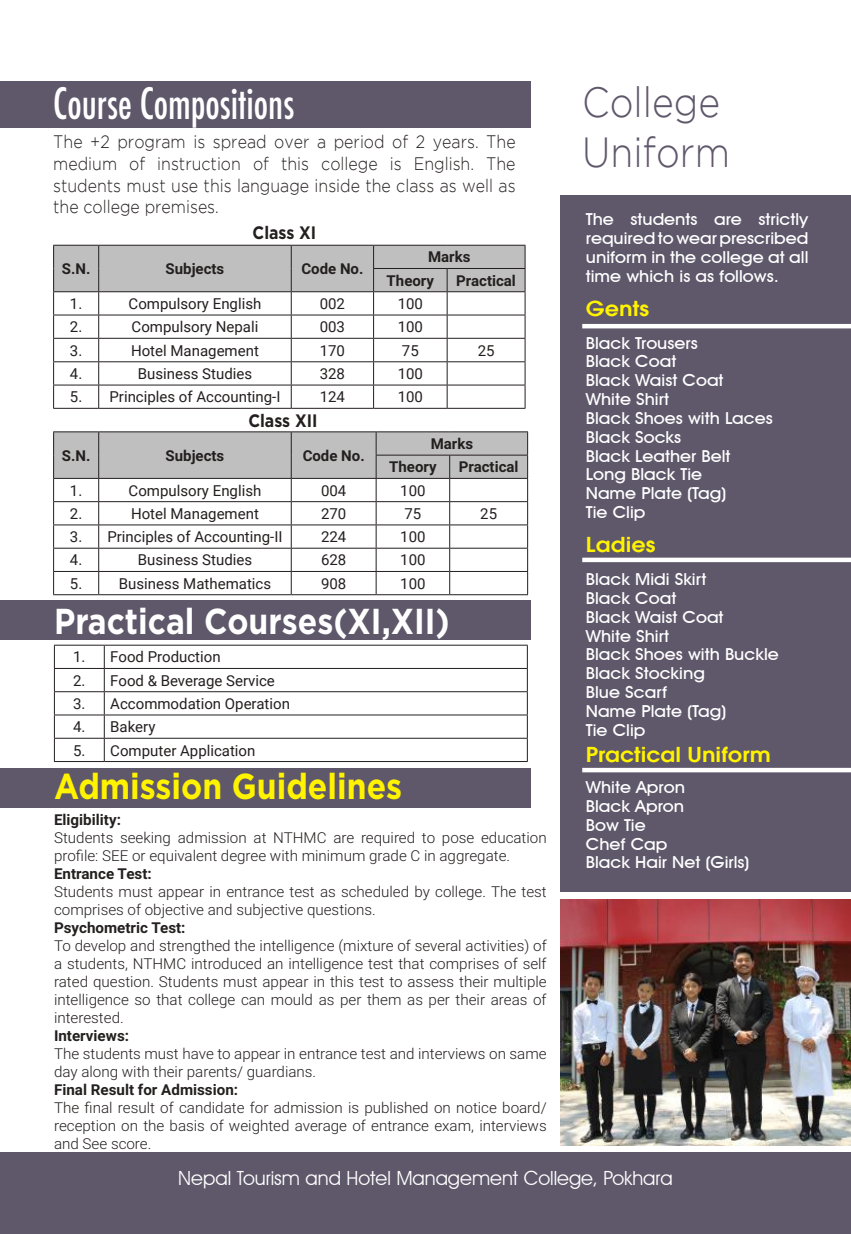
<style>
.page{position:relative;width:851px;height:1234px;background:#fff}
.page>*{position:absolute;margin:0;border:0;box-sizing:border-box;transform-origin:0 0}
.t1{font:500 condensed 42px "Futura";color:#fff;scale:.89 1}
.t2{font:300 42px "Gotham";color:#5f576a;scale:.89 1}
.t3{font:700 36px "Gotham";color:#fff;scale:.89 1}
.t4{font:700 36px "Gotham";color:#fff300;scale:.89 1}
.t5{font:600 22.5px "Avant Gar Got Itc TEE";color:#fff300;scale:1.09 1}
.t6{font:19.5px "Avant Garde IT Cby BT";color:#fff}
.t7{font:300 18px/21.6px "Gotham";color:#241f1f;scale:.89 1}
.t8{font:700 18px "Gotham";color:#241f1f;scale:.89 1}
.t9{font:500 16.5px/18.8px "Avant Garde IT Cby BT";color:#fff;scale:1.09 1}
.t10{font:300 15px/18px "Roboto";color:#241f1f}
.t11{font:15px "Roboto";color:#241f1f}
.t12{font:700 15px/23.2px "Roboto";color:#241f1f}
</style>
<div class="page">
<div style="left:0;top:1152px;width:850px;height:81px;background:#5f576a"></div>
<div style="left:0;top:767px;width:530px;height:40px;background:#5f576a"></div>
<div style="left:0;top:600px;width:530px;height:39px;background:#5f576a"></div>
<div style="left:0;top:81px;width:530px;height:46px;background:#5f576a"></div>
<div style="left:560px;top:195px;width:290px;height:696px;background:#5f576a"></div>
<hr style="left:582px;top:324px;width:268px;height:4px;background:#fff">
<div style="left:582px;top:557px;width:268px;height:5px;background:#fff"></div>
<div style="left:582px;top:767px;width:268px;height:5px;background:#fff"></div>
<img style="left:560px;top:899px;width:290px;height:245px">
<svg style="left:53px;top:245px;width:472px;height:163px"></svg>
<hr style="left:53px;top:408px;width:46px;height:1px;background:#241f1f">
<hr style="left:99px;top:408px;width:192px;height:1px;background:#241f1f">
<hr style="left:291px;top:408px;width:82px;height:1px;background:#241f1f">
<hr style="left:373px;top:408px;width:74px;height:1px;background:#241f1f">
<hr style="left:447px;top:408px;width:78px;height:1px;background:#241f1f">
<hr style="left:53px;top:431px;width:46px;height:1px;background:#241f1f">
<hr style="left:99px;top:431px;width:192px;height:1px;background:#241f1f">
<hr style="left:291px;top:431px;width:85px;height:1px;background:#241f1f">
<hr style="left:376px;top:431px;width:73px;height:1px;background:#241f1f">
<hr style="left:449px;top:431px;width:79px;height:1px;background:#241f1f">
<svg style="left:53px;top:432px;width:475px;height:162px"></svg>
<hr style="left:53px;top:594px;width:46px;height:1px;background:#241f1f">
<hr style="left:99px;top:594px;width:192px;height:1px;background:#241f1f">
<hr style="left:291px;top:594px;width:85px;height:1px;background:#241f1f">
<hr style="left:376px;top:594px;width:73px;height:1px;background:#241f1f">
<hr style="left:449px;top:594px;width:79px;height:1px;background:#241f1f">
<hr style="left:54px;top:644px;width:50px;height:1px;background:#241f1f">
<hr style="left:104px;top:644px;width:423px;height:1px;background:#241f1f">
<hr style="left:54px;top:668px;width:50px;height:1px;background:#241f1f">
<hr style="left:104px;top:668px;width:423px;height:1px;background:#241f1f">
<hr style="left:54px;top:691px;width:50px;height:1px;background:#241f1f">
<hr style="left:104px;top:691px;width:423px;height:1px;background:#241f1f">
<hr style="left:54px;top:714px;width:50px;height:1px;background:#241f1f">
<hr style="left:104px;top:714px;width:423px;height:1px;background:#241f1f">
<hr style="left:54px;top:737px;width:50px;height:1px;background:#241f1f">
<svg style="left:54px;top:645px;width:1px;height:116px"></svg>
<hr style="left:104px;top:737px;width:423px;height:1px;background:#241f1f">
<svg style="left:104px;top:645px;width:1px;height:116px"></svg>
<svg style="left:527px;top:645px;width:1px;height:116px"></svg>
<hr style="left:54px;top:761px;width:50px;height:1px;background:#241f1f">
<hr style="left:104px;top:761px;width:423px;height:1px;background:#241f1f">
<h1 class="t1" style="left:53px;top:76px;width:272px">Course Compositions</h1>
<h1 class="t2" style="left:582px;top:79px;width:156px">College</h1>
<p class="t7" style="left:53px;top:131px;width:521px">The +2 program is spread over a period of 2 years. The medium of instruction of this college is English. The</p>
<h1 class="t2" style="left:582px;top:129px;width:168px">Uniform</h1>
<p class="t7" style="left:53px;top:174px;width:521px">students must use this language inside the class as well as the college premises.</p>
<p class="t8" style="left:252px;top:222px;width:73px">Class XI</p>
<p class="t9" style="left:585px;top:210px;width:206px;text-align:justify">The students are strictly required to wear prescribed uniform in the college at all time which is as follows.</p>
<h3 class="t5" style="left:585px;top:295px;width:60px">Gents</h3>
<p class="t9" style="left:585px;top:333px;width:173px">Black Trousers<br>Black Coat<br>Black Waist Coat<br>White Shirt<br>Black Shoes with Laces<br>Black Socks<br>Black Leather Belt<br>Long Black Tie<br>Name Plate (Tag)<br>Tie Clip</p>
<h3 class="t5" style="left:585px;top:531px;width:66px">Ladies</h3>
<p class="t9" style="left:585px;top:569px;width:178px">Black Midi Skirt<br>Black Coat<br>Black Waist Coat<br>White Shirt<br>Black Shoes with Buckle<br>Black Stocking<br>Blue Scarf<br>Name Plate (Tag)<br>Tie Clip</p>
<h3 class="t5" style="left:585px;top:741px;width:171px">Practical Uniform</h3>
<p class="t9" style="left:585px;top:777px;width:152px">White Apron<br>Black Apron<br>Bow Tie<br>Chef Cap<br>Black Hair Net (Girls)</p>
<p class="t12" style="left:62px;top:256px;width:30px">S.N.</p>
<p class="t12" style="left:166px;top:256px;width:60px">Subjects</p>
<p class="t12" style="left:301px;top:256px;width:64px">Code No.</p>
<p class="t12" style="left:386px;top:245px;width:85px;text-indent:41px">Marks<br>Theory</p>
<p class="t12" style="left:456px;top:268px;width:61px">Practical</p>
<p class="t11" style="left:70px;top:293px;width:14px">1.</p>
<p class="t11" style="left:129px;top:293px;width:134px">Compulsory English</p>
<p class="t11" style="left:320px;top:293px;width:27px">002</p>
<p class="t11" style="left:397px;top:293px;width:27px">100</p>
<p class="t11" style="left:70px;top:316px;width:14px">2.</p>
<p class="t11" style="left:132px;top:316px;width:128px">Compulsory Nepali</p>
<p class="t11" style="left:320px;top:316px;width:27px">003</p>
<p class="t11" style="left:397px;top:316px;width:27px">100</p>
<p class="t11" style="left:70px;top:340px;width:14px">3.</p>
<p class="t11" style="left:131px;top:340px;width:129px">Hotel Management</p>
<p class="t11" style="left:320px;top:340px;width:27px">170</p>
<p class="t11" style="left:402px;top:340px;width:18px">75</p>
<p class="t11" style="left:477px;top:340px;width:18px">25</p>
<p class="t11" style="left:70px;top:363px;width:14px">4.</p>
<p class="t11" style="left:138px;top:363px;width:116px">Business Studies</p>
<p class="t11" style="left:320px;top:363px;width:27px">328</p>
<p class="t11" style="left:397px;top:363px;width:27px">100</p>
<p class="t11" style="left:70px;top:386px;width:212px">5. Principles of Accounting-I</p>
<p class="t11" style="left:320px;top:386px;width:27px">124</p>
<p class="t11" style="left:397px;top:386px;width:27px">100</p>
<p class="t8" style="left:248px;top:409px;width:79px">Class XII</p>
<p class="t12" style="left:62px;top:443px;width:30px">S.N.</p>
<p class="t12" style="left:166px;top:443px;width:60px">Subjects</p>
<p class="t12" style="left:302px;top:443px;width:64px">Code No.</p>
<p class="t12" style="left:389px;top:431px;width:85px;text-indent:41px">Marks<br>Theory</p>
<p class="t12" style="left:458px;top:455px;width:61px">Practical</p>
<p class="t11" style="left:70px;top:479px;width:14px">1.</p>
<p class="t11" style="left:129px;top:479px;width:134px">Compulsory English</p>
<p class="t11" style="left:321px;top:479px;width:27px">004</p>
<p class="t11" style="left:400px;top:479px;width:27px">100</p>
<p class="t11" style="left:70px;top:503px;width:14px">2.</p>
<p class="t11" style="left:131px;top:503px;width:129px">Hotel Management</p>
<p class="t11" style="left:321px;top:503px;width:27px">270</p>
<p class="t11" style="left:404px;top:503px;width:18px">75</p>
<p class="t11" style="left:480px;top:503px;width:18px">25</p>
<p class="t11" style="left:70px;top:526px;width:214px">3. Principles of Accounting-II</p>
<p class="t11" style="left:321px;top:526px;width:27px">224</p>
<p class="t11" style="left:400px;top:526px;width:27px">100</p>
<p class="t11" style="left:70px;top:549px;width:14px">4.</p>
<p class="t11" style="left:138px;top:549px;width:116px">Business Studies</p>
<p class="t11" style="left:321px;top:549px;width:27px">628</p>
<p class="t11" style="left:400px;top:549px;width:27px">100</p>
<p class="t11" style="left:70px;top:572px;width:14px">5.</p>
<p class="t11" style="left:119px;top:572px;width:154px">Business Mathematics</p>
<p class="t11" style="left:321px;top:572px;width:27px">908</p>
<p class="t11" style="left:400px;top:572px;width:27px">100</p>
<h2 class="t3" style="left:54px;top:600px;width:446px">Practical Courses(XI,XII)</h2>
<p class="t11" style="left:73px;top:646px;width:149px">1. Food Production</p>
<p class="t11" style="left:73px;top:669px;width:203px">2. Food &amp; Beverage Service</p>
<p class="t11" style="left:73px;top:693px;width:218px">3. Accommodation Operation</p>
<p class="t11" style="left:73px;top:716px;width:84px">4. Bakery</p>
<p class="t11" style="left:73px;top:739px;width:184px">5. Computer Application</p>
<h2 class="t4" style="left:54px;top:765px;width:392px">Admission Guidelines</h2>
<p class="t12" style="left:54px;top:807px;width:68px">Eligibility:</p>
<p class="t10" style="left:54px;top:827px;width:494px">Students seeking admission at NTHMC are required to pose education profile: SEE or equivalent degree with minimum grade C in aggregate.</p>
<p class="t12" style="left:54px;top:861px;width:99px">Entrance Test:</p>
<p class="t10" style="left:54px;top:881px;width:494px">Students must appear in entrance test as scheduled by college. The test comprises of objective and subjective questions.</p>
<p class="t12" style="left:54px;top:915px;width:133px">Psychometric Test:</p>
<p class="t10" style="left:54px;top:935px;width:494px;text-align:justify">To develop and strengthed the intelligence (mixture of several activities) of a students, NTHMC introduced an intelligence test that comprises of self rated question. Students must appear in this test to assess their multiple intelligence so that college can mould as per them as per their areas of interested.</p>
<p class="t12" style="left:54px;top:1023px;width:77px">Interviews:</p>
<p class="t10" style="left:54px;top:1043px;width:494px">The students must have to appear in entrance test and interviews on same day along with their parents/ guardians.</p>
<p class="t12" style="left:54px;top:1077px;width:186px">Final Result for Admission:</p>
<p class="t10" style="left:54px;top:1097px;width:494px;text-align:justify">The final result of candidate for admission is published on notice board/ reception on the basis of weighted average of entrance exam, interviews and See score.</p>
<h3 class="t6" style="left:178px;top:1166px;width:496px">Nepal Tourism and Hotel Management College, Pokhara</h3>
</div>
